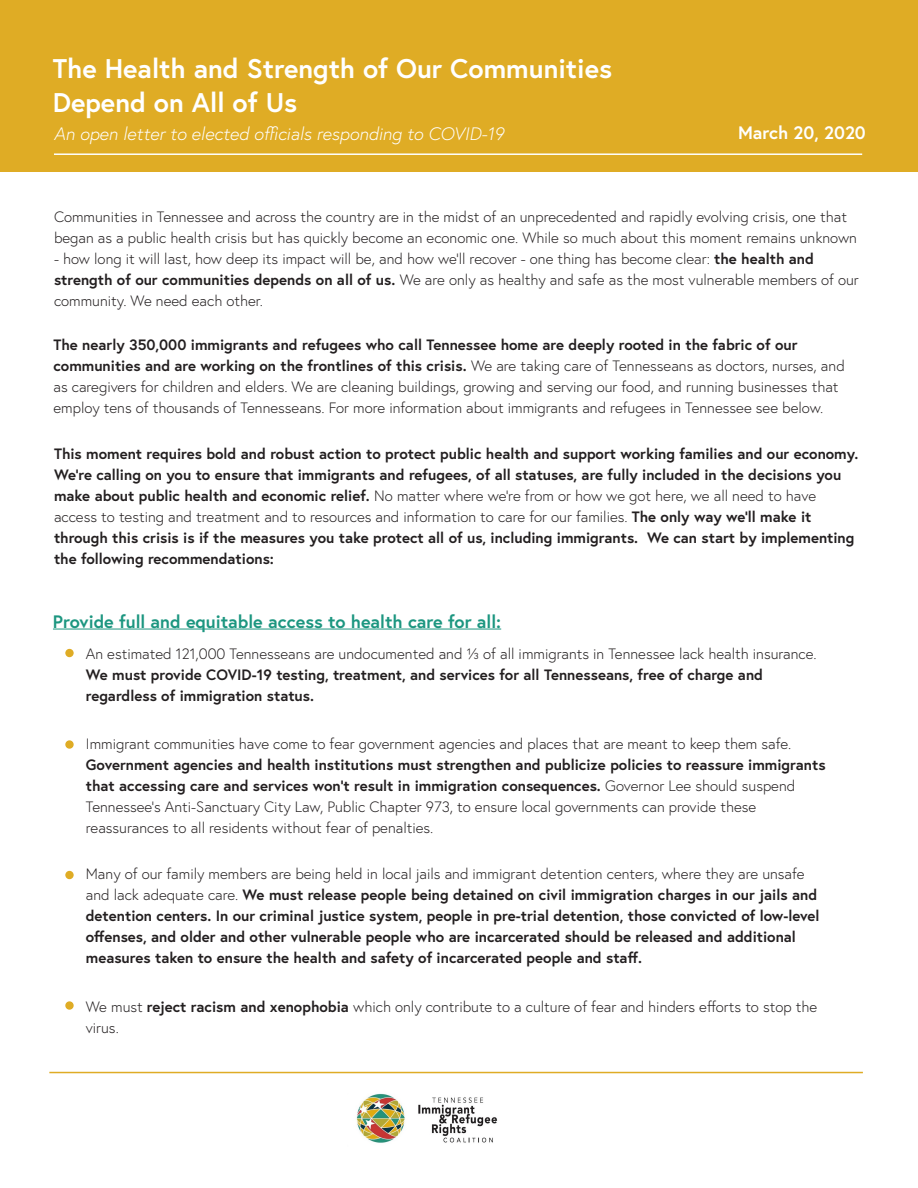
<style>
.page{position:relative;width:918px;height:1188px;background:#fff}
.page>*{position:absolute;margin:0;border:0;box-sizing:border-box;transform-origin:0 0}
.t1{font:700 27px/34.5px "Europa";color:#fff}
.t2{font:italic 300 18px "Europa";color:#fff}
.t3{font:700 18px "Europa";color:#1c9680}
.t4{font:700 18px "Europa";color:#fff}
.t5{font:300 15px/21px "Europa";color:#231f20}
.t6{font:700 15px/21px "Europa";color:#231f20}
.s1{font-weight:700}
.s2{font-weight:300}
</style>
<div class="page">
<div style="left:0;top:0;width:917px;height:171px;background:#dfac25"></div>
<img style="left:356px;top:1093px;width:142px;height:50px">
<hr style="left:54px;top:153px;width:808px;height:2px;background:#fff">
<div style="left:65px;top:649px;width:9px;height:8px;background:#dfac25;border-radius:50%"></div>
<div style="left:65px;top:740px;width:9px;height:9px;background:#dfac25;border-radius:50%"></div>
<div style="left:65px;top:871px;width:9px;height:8px;background:#dfac25;border-radius:50%"></div>
<div style="left:65px;top:1001px;width:9px;height:9px;background:#dfac25;border-radius:50%"></div>
<hr style="left:53px;top:629px;width:448px;height:1px;background:#1c9680">
<hr style="left:49px;top:1072px;width:814px;height:1px;background:#dfac25">
<h1 class="t1" style="left:53px;top:50px;width:561px">The Health and Strength of Our Communities<br>Depend on All of Us</h1>
<p class="t2" style="left:54px;top:123px;width:452px">An open letter to elected officials responding to COVID-19</p>
<p class="t4" style="left:738px;top:121px;width:129px">March 20, 2020</p>
<p class="t5" style="left:54px;top:206px;width:805px">Communities in Tennessee and across the country are in the midst of an unprecedented and rapidly evolving crisis, one that began as a public health crisis but has quickly become an economic one. While so much about this moment remains unknown</p>
<p class="t5" style="left:54px;top:248px;width:806px">- how long it will last, how deep its impact will be, and how we’ll recover - one thing has become clear: <span class="s1">the health and strength of our communities depends on all of us.</span> We are only as healthy and safe as the most vulnerable members of our community. We need each other.</p>
<p class="t5" style="left:53px;top:335px;width:793px"><span class="s1">The nearly 350,000 immigrants and refugees who call Tennessee home are deeply rooted in the fabric of our communities and are working on the frontlines of this crisis.</span> We are taking care of Tennesseans as doctors, nurses, and as caregivers for children and elders. We are cleaning buildings, growing and serving our food, and running businesses that employ tens of thousands of Tennesseans. For more information about immigrants and refugees in Tennessee see below.</p>
<p class="t6" style="left:54px;top:443px;width:806px">This moment requires bold and robust action to protect public health and support working families and our economy.<br>We’re calling on you to ensure that immigrants and refugees, of all statuses, are fully included in the decisions you make about public health and economic relief. <span class="s2">No matter where we’re from or how we got here, we all need to have access to testing and treatment and to resources and information to care for our families.</span> The only way we’ll make it through this crisis is if the measures you take protect all of us, including immigrants. We can start by implementing the following recommendations:</p>
<p class="t3" style="left:53px;top:609px;width:450px">Provide full and equitable access to health care for all:</p>
<p class="t5" style="left:86px;top:643px;width:732px">An estimated 121,000 Tennesseans are undocumented and ⅓ of all immigrants in Tennessee lack health insurance.</p>
<p class="t6" style="left:86px;top:664px;width:679px">We must provide COVID-19 testing, treatment, and services for all Tennesseans, free of charge and regardless of immigration status.</p>
<p class="t5" style="left:86px;top:733px;width:707px">Immigrant communities have come to fear government agencies and places that are meant to keep them safe.</p>
<p class="t5" style="left:86px;top:754px;width:741px"><span class="s1">Government agencies and health institutions must strengthen and publicize policies to reassure immigrants that accessing care and services won’t result in immigration consequences.</span> Governor Lee should suspend Tennessee’s Anti-Sanctuary City Law, Public Chapter 973, to ensure local governments can provide these reassurances to all residents without fear of penalties.</p>
<p class="t6" style="left:86px;top:863px;width:735px"><span class="s2">Many of our family members are being held in local jails and immigrant detention centers, where they are unsafe and lack adequate care.</span> We must release people being detained on civil immigration charges in our jails and detention centers. In our criminal justice system, people in pre-trial detention, those convicted of low-level offenses, and older and other vulnerable people who are incarcerated should be released and additional measures taken to ensure the health and safety of incarcerated people and staff.</p>
<p class="t5" style="left:86px;top:996px;width:733px">We must <span class="s1">reject racism and xenophobia</span> which only contribute to a culture of fear and hinders efforts to stop the virus.</p>
</div>
